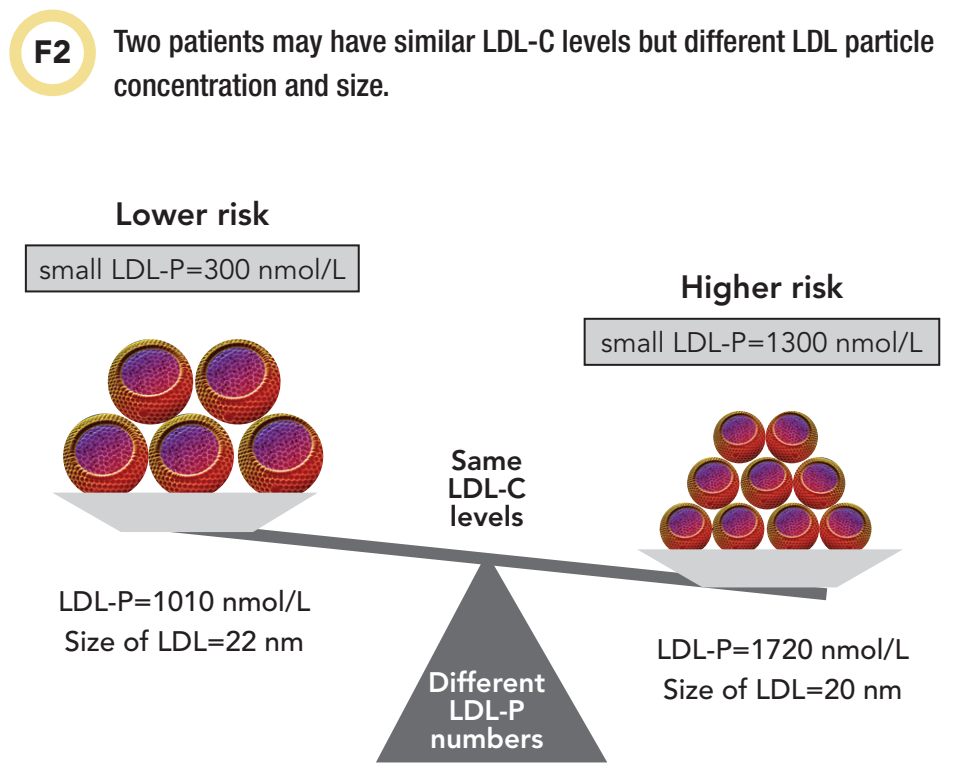
<style>
.page{position:relative;width:960px;height:778px;background:#fff}
.page>*{position:absolute;margin:0;border:0;box-sizing:border-box;transform-origin:0 0}
.t1{font:800 32px "Avenir LT Std";color:#231f20}
.t2{font:900 32px "Avenir LT Std";color:#231f20}
.t3{font:500 condensed 31.2px/44px "Helvetica Neue LT Std";color:#231f20}
.t4{font:500 28px/40px "Avenir LT Std";color:#231f20}
.t5{font:28px "Avenir LT Std";color:#231f20}
.t6{font:800 28px/28px "Avenir LT Std";color:#fff;text-align:center}
.t7{font:800 28px/28px "Avenir LT Std";color:#231f20}
</style>
<div class="page">
<img style="left:740px;top:457px;width:52px;height:52px;border-radius:26px">
<img style="left:766px;top:502px;width:53px;height:52px;border-radius:26px">
<img style="left:712px;top:502px;width:52px;height:52px;border-radius:26px">
<img style="left:659px;top:502px;width:53px;height:52px;border-radius:26px">
<img style="left:687px;top:457px;width:52px;height:52px;border-radius:26px">
<img style="left:713px;top:410px;width:52px;height:53px;border-radius:26px">
<img style="left:765px;top:410px;width:52px;height:53px;border-radius:26px">
<img style="left:792px;top:457px;width:53px;height:52px;border-radius:26px">
<img style="left:819px;top:502px;width:52px;height:52px;border-radius:26px">
<img style="left:195px;top:339px;width:85px;height:85px;border-radius:43px">
<img style="left:238px;top:413px;width:85px;height:85px;border-radius:43px">
<img style="left:148px;top:413px;width:86px;height:85px;border-radius:43px">
<img style="left:63px;top:413px;width:85px;height:85px;border-radius:43px">
<img style="left:108px;top:339px;width:85px;height:85px;border-radius:43px">
<div style="left:9px;top:10px;width:87px;height:86px;border:12px solid #f3df91;border-radius:50%"></div>
<div style="left:26px;top:245px;width:332px;height:46px;background:#d1d2d4"></div>
<div style="left:25px;top:244px;width:334px;height:48px;border:2px solid #231f20"></div>
<div style="left:584px;top:318px;width:355px;height:46px;background:#d1d2d4"></div>
<div style="left:583px;top:317px;width:357px;height:48px;border:2px solid #231f20"></div>
<svg style="left:120px;top:507px;width:719px;height:94px"></svg>
<svg style="left:53px;top:492px;width:265px;height:39px"></svg>
<svg style="left:637px;top:549px;width:265px;height:38px"></svg>
<svg style="left:376px;top:552px;width:231px;height:210px;fill:#6c6d70"></svg>
<p class="t2" style="left:34px;top:33px;width:39px">F2</p>
<p class="t3" style="left:114px;top:19px;width:821px">Two patients may have similar LDL-C levels but different LDL particle concentration and size.</p>
<p class="t1" style="left:115px;top:194px;width:156px">Lower risk</p>
<p class="t5" style="left:39px;top:253px;width:307px">small LDL-P=300 nmol/L</p>
<p class="t4" style="left:58px;top:581px;width:254px">LDL-P=1010 nmol/L<br>Size of LDL=22 nm</p>
<p class="t7" style="left:447px;top:445px;width:80px">Same<br>LDL-C levels</p>
<p class="t6" style="left:428px;top:667px;width:119px">Different<br>LDL-P numbers</p>
<p class="t1" style="left:680px;top:268px;width:165px">Higher risk</p>
<p class="t5" style="left:600px;top:326px;width:323px">small LDL-P=1300 nmol/L</p>
<p class="t4" style="left:656px;top:629px;width:254px">LDL-P=1720 nmol/L<br>Size of LDL=20 nm</p>
</div>
